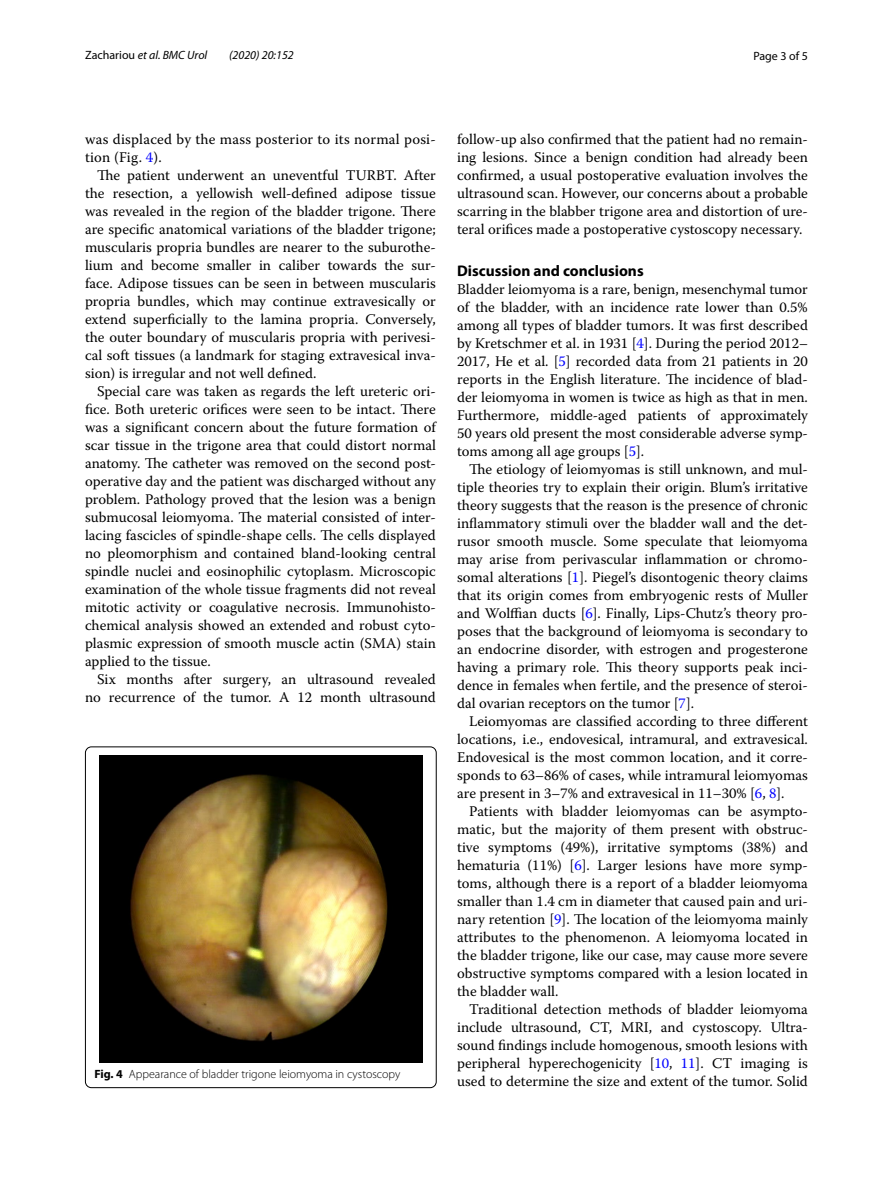
<style>
.page{position:relative;width:893px;height:1187px;background:#fff}
.page>*{position:absolute;margin:0;border:0;box-sizing:border-box;transform-origin:0 0}
.t1{font:700 15.45px "Myriad Pro";color:#000}
.t2{font:14.7px/18px "Warnock Pro";color:#000;text-align:justify}
.t3{font:300 12px "Myriad Pro";color:#000}
.t4{font:italic 12px "Myriad Pro";color:#000}
.t5{font:12px "Myriad Pro";color:#000}
.s1{font-style:normal}
.s2{color:#00f}
.s3{font-weight:700}
</style>
<div class="page">
<img style="left:99px;top:755px;width:323px;height:307px">
<div style="left:85px;top:746px;width:351px;height:341px;border:1px solid #000;border-radius:6px"></div>
<p class="t4" style="left:85px;top:48px;width:124px"><span class="s1">Zachariou</span> et al. BMC Urol</p>
<p class="t4" style="left:229px;top:48px;width:66px">(2020) 20:152</p>
<p class="t5" style="left:753px;top:48px;width:56px">Page 3 of 5</p>
<p class="t2" style="left:85px;top:130px;width:352px">was displaced by the mass posterior to its normal posi&shy;tion (Fig. <span class="s2">4</span>).</p>
<p class="t2" style="left:85px;top:166px;width:352px;text-indent:12px">The patient underwent an uneventful TURBT. After the resection, a yellowish well-defined adipose tissue was revealed in the region of the bladder trigone. There are specific anatomical variations of the bladder trigone; muscularis propria bundles are nearer to the suburothe&shy;lium and become smaller in caliber towards the sur&shy;face. Adipose tissues can be seen in between muscularis propria bundles, which may continue extravesically or extend superficially to the lamina propria. Conversely, the outer boundary of muscularis propria with perivesi&shy;cal soft tissues (a landmark for staging extravesical inva&shy;sion) is irregular and not well defined.</p>
<p class="t2" style="left:85px;top:382px;width:352px;text-indent:12px">Special care was taken as regards the left ureteric ori&shy;fice. Both ureteric orifices were seen to be intact. There was a significant concern about the future formation of scar tissue in the trigone area that could distort normal anatomy. The catheter was removed on the second post&shy;operative day and the patient was discharged without any problem. Pathology proved that the lesion was a benign submucosal leiomyoma. The material consisted of inter&shy;lacing fascicles of spindle-shape cells. The cells displayed no pleomorphism and contained bland-looking central spindle nuclei and eosinophilic cytoplasm. Microscopic examination of the whole tissue fragments did not reveal mitotic activity or coagulative necrosis. Immunohisto&shy;chemical analysis showed an extended and robust cyto&shy;plasmic expression of smooth muscle actin (SMA) stain applied to the tissue.</p>
<p class="t2" style="left:85px;top:670px;width:352px;text-align:right">Six months after surgery, an ultrasound revealed no recurrence of the tumor. A 12 month ultrasound</p>
<p class="t3" style="left:94px;top:1067px;width:308px"><span class="s3">Fig. 4</span> Appearance of bladder trigone leiomyoma in cystoscopy</p>
<p class="t2" style="left:457px;top:130px;width:352px">follow-up also confirmed that the patient had no remain&shy;ing lesions. Since a benign condition had already been confirmed, a usual postoperative evaluation involves the ultrasound scan. However, our concerns about a probable scarring in the blabber trigone area and distortion of ure&shy;teral orifices made a postoperative cystoscopy necessary.</p>
<p class="t1" style="left:457px;top:260px;width:188px">Discussion and conclusions</p>
<p class="t2" style="left:457px;top:279px;width:352px">Bladder leiomyoma is a rare, benign, mesenchymal tumor of the bladder, with an incidence rate lower than 0.5% among all types of bladder tumors. It was first described by Kretschmer et al. in 1931 [<span class="s2">4</span>]. During the period 2012– 2017, He et al. [<span class="s2">5</span>] recorded data from 21 patients in 20 reports in the English literature. The incidence of blad&shy;der leiomyoma in women is twice as high as that in men.<br>Furthermore, middle-aged patients of approximately 50 years old present the most considerable adverse symp&shy;toms among all age groups [<span class="s2">5</span>].</p>
<p class="t2" style="left:457px;top:459px;width:352px;text-indent:12px">The etiology of leiomyomas is still unknown, and mul&shy;tiple theories try to explain their origin. Blum’s irritative theory suggests that the reason is the presence of chronic inflammatory stimuli over the bladder wall and the det&shy;rusor smooth muscle. Some speculate that leiomyoma may arise from perivascular inflammation or chromo&shy;somal alterations [<span class="s2">1</span>]. Piegel’s disontogenic theory claims that its origin comes from embryogenic rests of Muller and Wolffian ducts [<span class="s2">6</span>]. Finally, Lips-Chutz’s theory pro&shy;poses that the background of leiomyoma is secondary to an endocrine disorder, with estrogen and progesterone having a primary role. This theory supports peak inci&shy;dence in females when fertile, and the presence of steroi&shy;dal ovarian receptors on the tumor [<span class="s2">7</span>].</p>
<p class="t2" style="left:457px;top:711px;width:352px;text-indent:12px">Leiomyomas are classified according to three different locations, i.e., endovesical, intramural, and extravesical.<br>Endovesical is the most common location, and it corre&shy;sponds to 63–86% of cases, while intramural leiomyomas are present in 3–7% and extravesical in 11–30% [<span class="s2">6</span>, <span class="s2">8</span>].</p>
<p class="t2" style="left:457px;top:801px;width:352px;text-indent:12px">Patients with bladder leiomyomas can be asympto&shy;matic, but the majority of them present with obstruc&shy;tive symptoms (49%), irritative symptoms (38%) and hematuria (11%) [<span class="s2">6</span>]. Larger lesions have more symp&shy;toms, although there is a report of a bladder leiomyoma smaller than 1.4 cm in diameter that caused pain and uri&shy;nary retention [<span class="s2">9</span>]. The location of the leiomyoma mainly attributes to the phenomenon. A leiomyoma located in the bladder trigone, like our case, may cause more severe obstructive symptoms compared with a lesion located in the bladder wall.</p>
<p class="t2" style="left:457px;top:999px;width:352px;text-indent:12px">Traditional detection methods of bladder leiomyoma include ultrasound, CT, MRI, and cystoscopy. Ultra&shy;sound findings include homogenous, smooth lesions with peripheral hyperechogenicity [<span class="s2">10</span>, <span class="s2">11</span>]. CT imaging is used to determine the size and extent of the tumor. Solid</p>
</div>
